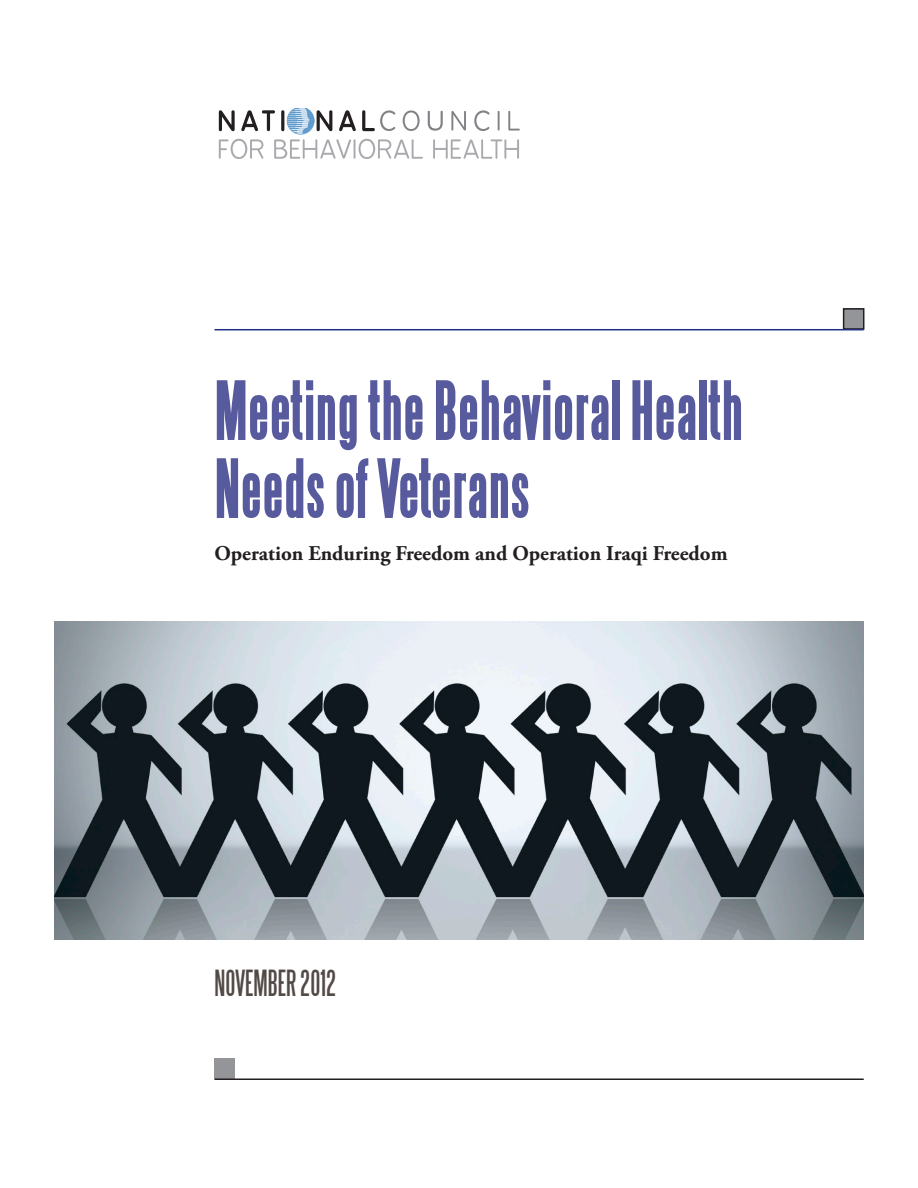
<style>
.page{position:relative;width:918px;height:1188px;background:#fff}
.page>*{position:absolute;margin:0;border:0;box-sizing:border-box;transform-origin:0 0}
.t1{font:700 72px/78px "Steelfish";color:#585a9e}
.t2{font:33px "Steelfish";color:#524a47}
.t3{font:700 21px "Adobe Garamond Pro";color:#231f20}
</style>
<div class="page">
<img style="left:54px;top:621px;width:810px;height:318px">
<div style="left:844px;top:309px;width:20px;height:20px;background:#939598"></div>
<div style="left:843px;top:308px;width:21px;height:22px;border:2px solid #231f20"></div>
<svg style="left:219px;top:108px;width:301px;height:51px"></svg>
<div style="left:215px;top:1058px;width:20px;height:20px;background:#939598"></div>
<hr style="left:215px;top:1078px;width:649px;height:2px;background:#231f20">
<hr style="left:214px;top:329px;width:650px;height:1px;background:#202e84">
<p class="t1" style="left:214px;top:372px;width:530px">Meeting the Behavioral Health<br>Needs of Veterans</p>
<p class="t3" style="left:214px;top:541px;width:515px">Operation Enduring Freedom and Operation Iraqi Freedom</p>
<p class="t2" style="left:214px;top:965px;width:123px">NOVEMBER 2012</p>
</div>
